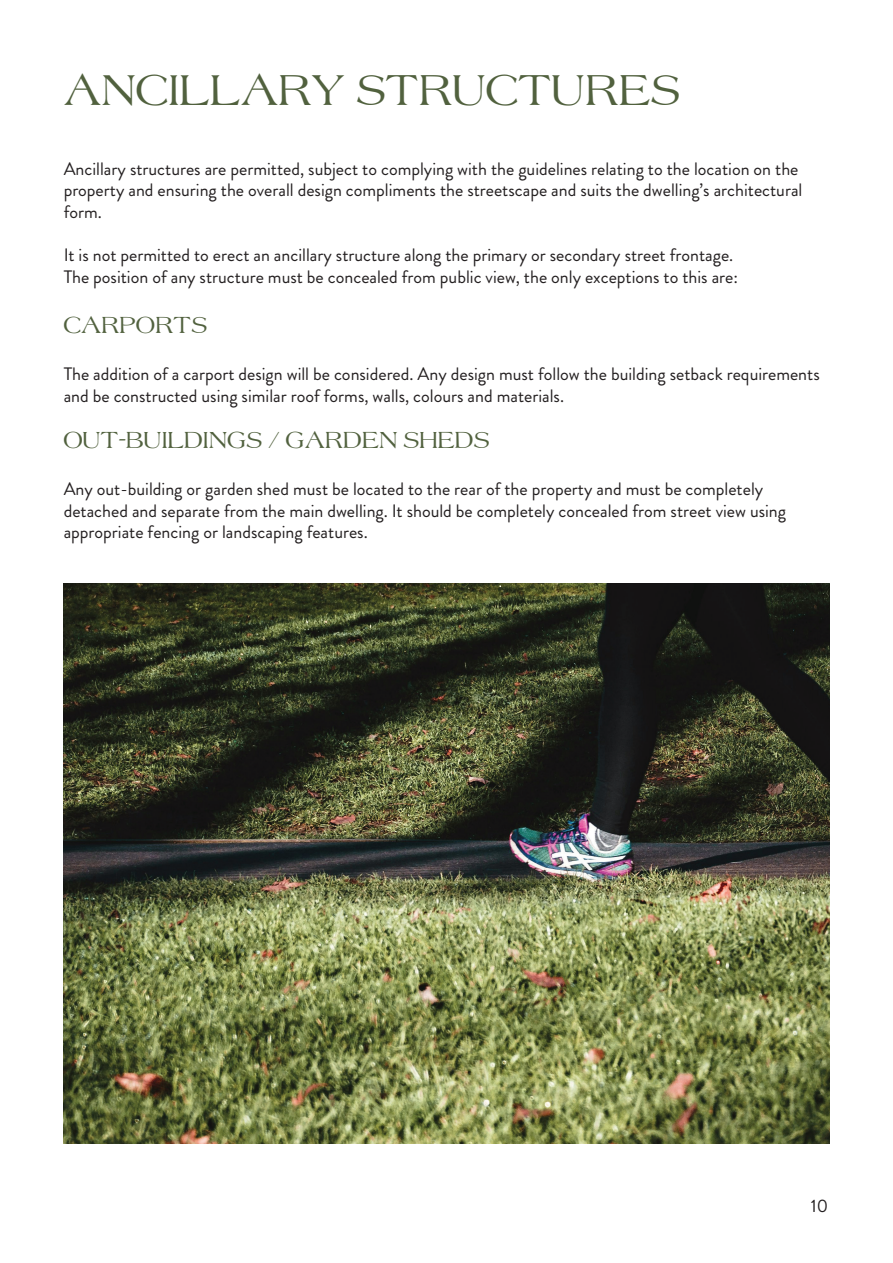
<style>
.page{position:relative;width:893px;height:1263px;background:#fff}
.page>*{position:absolute;margin:0;border:0;box-sizing:border-box;transform-origin:0 0}
.t1{font:39px "Americana";color:#51613e}
.t2{font:21px "Americana";color:#51613e}
.t3{font:18px/21.6px "Brandon Grotesque";color:#231f20}
</style>
<div class="page">
<img style="left:64px;top:584px;width:765px;height:559px">
<h1 class="t1" style="left:64px;top:64px;width:618px">ANCILLARY STRUCTURES</h1>
<p class="t3" style="left:64px;top:158px;width:740px">Ancillary structures are permitted, subject to complying with the guidelines relating to the location on the property and ensuring the overall design compliments the streetscape and suits the dwelling’s architectural form.</p>
<p class="t3" style="left:64px;top:244px;width:676px">It is not permitted to erect an ancillary structure along the primary or secondary street frontage.<br>The position of any structure must be concealed from public view, the only exceptions to this are:</p>
<p class="t2" style="left:64px;top:311px;width:145px">CARPORTS</p>
<p class="t3" style="left:64px;top:363px;width:758px">The addition of a carport design will be considered. Any design must follow the building setback requirements and be constructed using similar roof forms, walls, colours and materials.</p>
<p class="t2" style="left:64px;top:426px;width:427px">OUT-BUILDINGS / GARDEN SHEDS</p>
<p class="t3" style="left:64px;top:478px;width:724px">Any out-building or garden shed must be located to the rear of the property and must be completely detached and separate from the main dwelling. It should be completely concealed from street view using appropriate fencing or landscaping features.</p>
<p class="t3" style="left:811px;top:1195px;width:19px">10</p>
</div>
